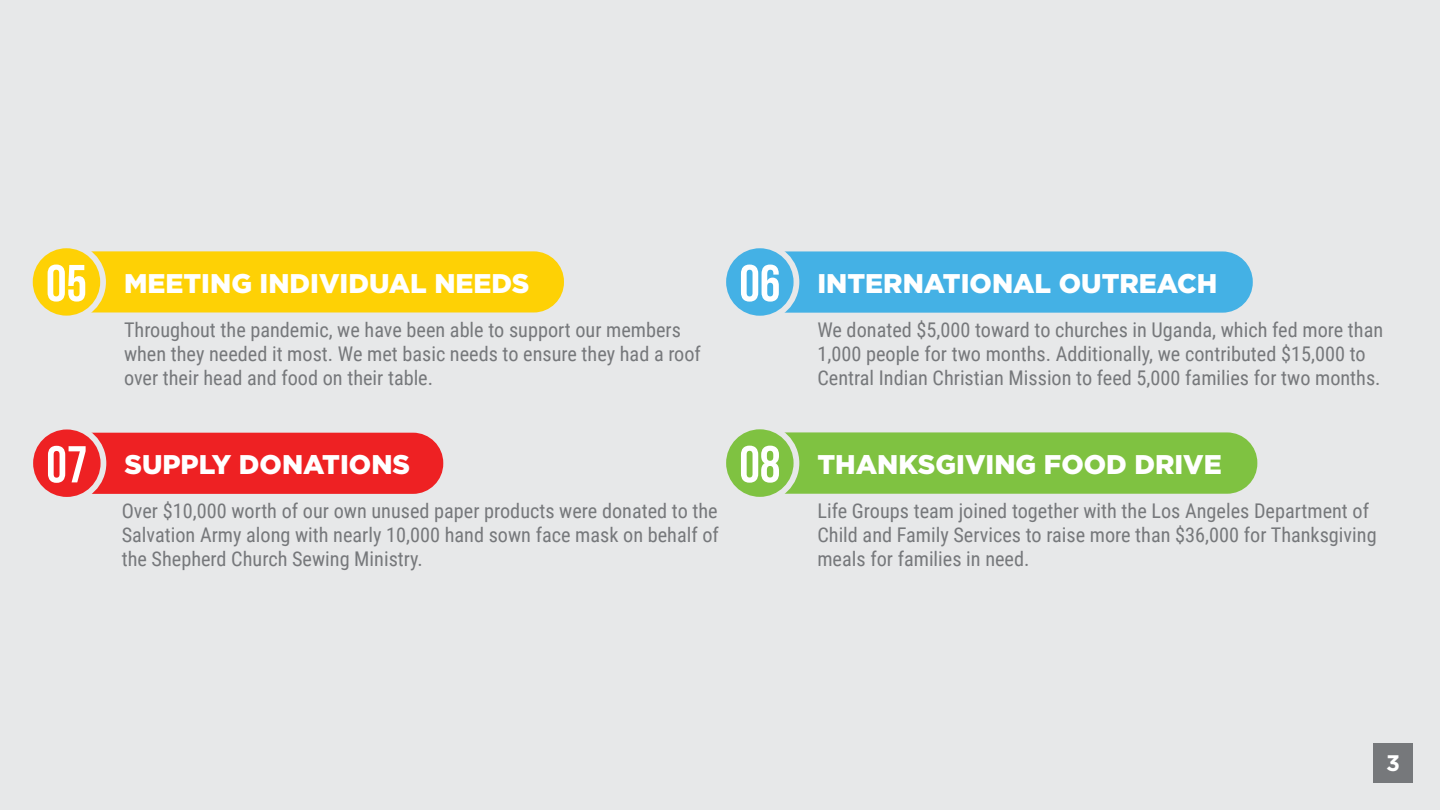
<style>
.page{position:relative;width:1440px;height:810px;background:#fff}
.page>*{position:absolute;margin:0;border:0;box-sizing:border-box;transform-origin:0 0}
.t1{font:700 51.75px "Bebas Neue";color:#fff}
.t2{font:900 27px "Gotham";color:#fff}
.t3{font:700 22.5px "Gotham";color:#fff}
.t4{font:20.25px/24.3px "Roboto Condensed";color:#76787b}
</style>
<div class="page">
<div style="left:1px;top:1px;width:1439px;height:809px;background:#e7e8e9"></div>
<div style="left:1373px;top:743px;width:40px;height:40px;background:#76787b"></div>
<div style="left:91px;top:251px;width:473px;height:61px;background:#fed105"></div>
<div style="left:27px;top:243px;width:79px;height:78px;background:#e7e8e9;border-radius:50%"></div>
<div style="left:33px;top:248px;width:67px;height:68px;background:#fed105;border-radius:50%"></div>
<div style="left:784px;top:432px;width:473px;height:62px;background:#7fc241"></div>
<div style="left:720px;top:424px;width:79px;height:79px;background:#e7e8e9;border-radius:50%"></div>
<div style="left:726px;top:429px;width:68px;height:68px;background:#7fc241;border-radius:50%"></div>
<div style="left:784px;top:251px;width:469px;height:62px;background:#44b1e5"></div>
<div style="left:720px;top:243px;width:79px;height:78px;background:#e7e8e9;border-radius:50%"></div>
<div style="left:726px;top:248px;width:68px;height:68px;background:#44b1e5;border-radius:50%"></div>
<div style="left:92px;top:433px;width:351px;height:61px;background:#ee2123"></div>
<div style="left:27px;top:424px;width:79px;height:79px;background:#e7e8e9;border-radius:50%"></div>
<div style="left:33px;top:429px;width:68px;height:68px;background:#ee2123;border-radius:50%"></div>
<p class="t1" style="left:46px;top:255px;width:42px">05</p>
<p class="t1" style="left:46px;top:436px;width:42px">07</p>
<p class="t2" style="left:124px;top:264px;width:407px">MEETING INDIVIDUAL NEEDS</p>
<p class="t4" style="left:124px;top:316px;width:578px">Throughout the pandemic, we have been able to support our members when they needed it most. We met basic needs to ensure they had a roof over their head and food on their table.</p>
<p class="t1" style="left:739px;top:255px;width:42px">06</p>
<p class="t2" style="left:124px;top:446px;width:287px">SUPPLY DONATIONS</p>
<p class="t4" style="left:122px;top:498px;width:599px;text-align:justify">Over $10,000 worth of our own unused paper products were donated to the Salvation Army along with nearly 10,000 hand sown face mask on behalf of the Shepherd Church Sewing Ministry.</p>
<p class="t1" style="left:739px;top:436px;width:42px">08</p>
<p class="t2" style="left:817px;top:264px;width:402px">INTERNATIONAL OUTREACH</p>
<p class="t4" style="left:817px;top:317px;width:567px">We donated $5,000 toward to churches in Uganda, which fed more than<br>1,000 people for two months. Additionally, we contributed $15,000 to<br>Central Indian Christian Mission to feed 5,000 families for two months.</p>
<p class="t2" style="left:817px;top:446px;width:406px">THANKSGIVING FOOD DRIVE</p>
<p class="t4" style="left:817px;top:498px;width:561px">Life Groups team joined together with the Los Angeles Department of<br>Child and Family Services to raise more than $36,000 for Thanksgiving meals for families in need.</p>
<p class="t3" style="left:1386px;top:748px;width:15px">3</p>
</div>
